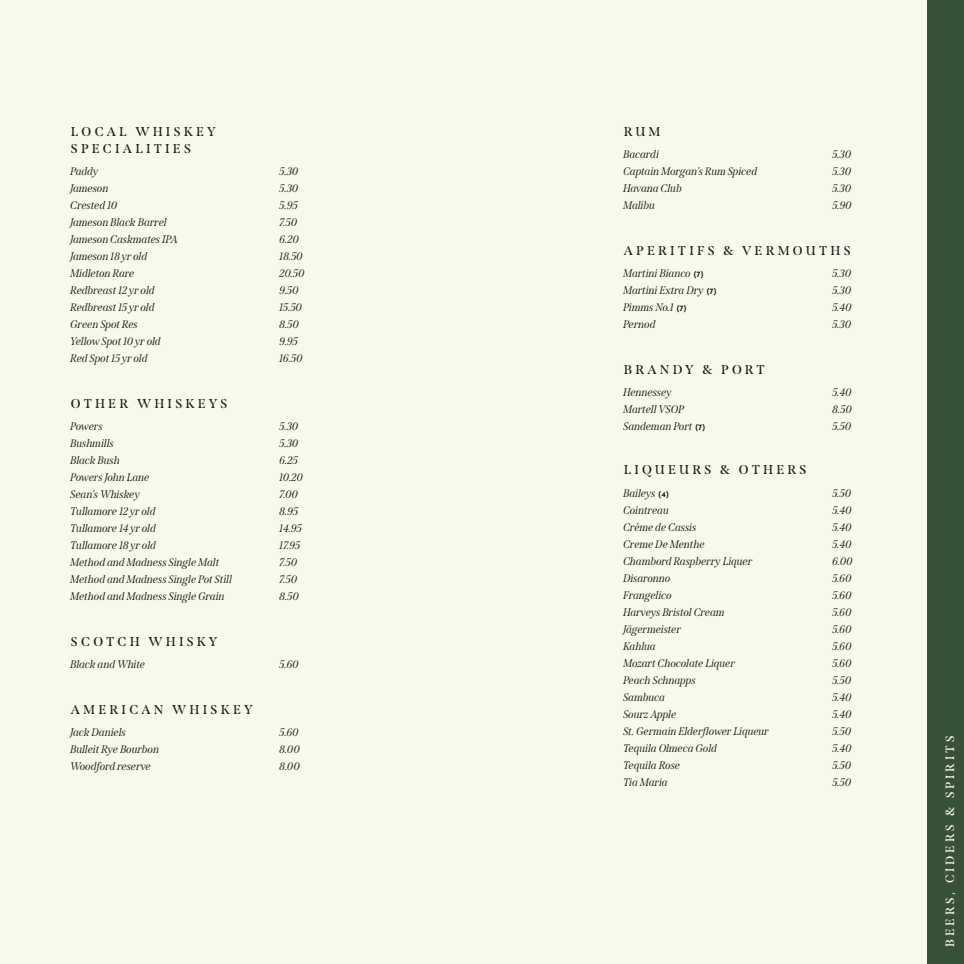
<style>
.page{position:relative;width:964px;height:964px;background:#f9f8ec}
.page>*{position:absolute;margin:0;border:0;box-sizing:border-box;transform-origin:0 0}
.t1{font:600 12.8px/17px "Span";letter-spacing:.25em;color:#101c17}
.t2{font:600 12px "Span";letter-spacing:.25em;color:#fff}
.t3{font:italic 11px "Span";color:#101c17}
.s1{font-family:"Josefin Sans";font-weight:600;font-style:normal;font-size:8px;color:#000}
</style>
<div class="page">
<div style="left:927px;top:0;width:37px;height:964px;background:#395136"></div>
<p class="t1" style="left:71px;top:123px;width:146px">LOCAL WHISKEY<br>SPECIALITIES</p>
<p class="t3" style="left:71px;top:165px;width:30px">Paddy</p>
<p class="t3" style="left:280px;top:165px;width:20px">5.30</p>
<p class="t3" style="left:71px;top:182px;width:40px">Jameson</p>
<p class="t3" style="left:280px;top:182px;width:20px">5.30</p>
<p class="t3" style="left:71px;top:199px;width:48px">Crested 10</p>
<p class="t3" style="left:280px;top:199px;width:20px">5.95</p>
<p class="t3" style="left:71px;top:216px;width:98px">Jameson Black Barrel</p>
<p class="t3" style="left:280px;top:216px;width:19px">7.50</p>
<p class="t3" style="left:71px;top:233px;width:109px">Jameson Caskmates IPA</p>
<p class="t3" style="left:280px;top:233px;width:21px">6.20</p>
<p class="t3" style="left:71px;top:250px;width:78px">Jameson 18 yr old</p>
<p class="t3" style="left:280px;top:250px;width:25px">18.50</p>
<p class="t3" style="left:71px;top:267px;width:66px">Midleton Rare</p>
<p class="t3" style="left:280px;top:267px;width:27px">20.50</p>
<p class="t3" style="left:71px;top:284px;width:86px">Redbreast 12 yr old</p>
<p class="t3" style="left:280px;top:284px;width:21px">9.50</p>
<p class="t3" style="left:71px;top:301px;width:86px">Redbreast 15 yr old</p>
<p class="t3" style="left:280px;top:301px;width:24px">15.50</p>
<p class="t3" style="left:71px;top:318px;width:69px">Green Spot Res</p>
<p class="t3" style="left:280px;top:318px;width:21px">8.50</p>
<p class="t3" style="left:71px;top:335px;width:92px">Yellow Spot 10 yr old</p>
<p class="t3" style="left:280px;top:335px;width:20px">9.95</p>
<p class="t3" style="left:71px;top:352px;width:79px">Red Spot 15 yr old</p>
<p class="t3" style="left:280px;top:352px;width:25px">16.50</p>
<p class="t1" style="left:71px;top:395px;width:158px">OTHER WHISKEYS</p>
<p class="t3" style="left:71px;top:420px;width:34px">Powers</p>
<p class="t3" style="left:280px;top:420px;width:20px">5.30</p>
<p class="t3" style="left:71px;top:437px;width:45px">Bushmills</p>
<p class="t3" style="left:280px;top:437px;width:20px">5.30</p>
<p class="t3" style="left:71px;top:454px;width:51px">Black Bush</p>
<p class="t3" style="left:280px;top:454px;width:20px">6.25</p>
<p class="t3" style="left:71px;top:471px;width:81px">Powers John Lane</p>
<p class="t3" style="left:280px;top:471px;width:25px">10.20</p>
<p class="t3" style="left:71px;top:488px;width:71px">Sean’s Whiskey</p>
<p class="t3" style="left:280px;top:488px;width:20px">7.00</p>
<p class="t3" style="left:71px;top:505px;width:87px">Tullamore 12 yr old</p>
<p class="t3" style="left:280px;top:505px;width:20px">8.95</p>
<p class="t3" style="left:71px;top:522px;width:87px">Tullamore 14 yr old</p>
<p class="t3" style="left:280px;top:522px;width:24px">14.95</p>
<p class="t3" style="left:71px;top:539px;width:87px">Tullamore 18 yr old</p>
<p class="t3" style="left:280px;top:539px;width:22px">17.95</p>
<p class="t3" style="left:71px;top:556px;width:150px">Method and Madness Single Malt</p>
<p class="t3" style="left:280px;top:556px;width:19px">7.50</p>
<p class="t3" style="left:71px;top:573px;width:163px">Method and Madness Single Pot Still</p>
<p class="t3" style="left:280px;top:573px;width:19px">7.50</p>
<p class="t3" style="left:71px;top:590px;width:156px">Method and Madness Single Grain</p>
<p class="t3" style="left:280px;top:590px;width:21px">8.50</p>
<p class="t1" style="left:71px;top:633px;width:148px">SCOTCH WHISKY</p>
<p class="t3" style="left:71px;top:658px;width:76px">Black and White</p>
<p class="t3" style="left:280px;top:658px;width:21px">5.60</p>
<p class="t1" style="left:71px;top:701px;width:183px">AMERICAN WHISKEY</p>
<p class="t3" style="left:71px;top:726px;width:57px">Jack Daniels</p>
<p class="t3" style="left:280px;top:726px;width:21px">5.60</p>
<p class="t3" style="left:71px;top:743px;width:90px">Bulleit Rye Bourbon</p>
<p class="t3" style="left:280px;top:743px;width:22px">8.00</p>
<p class="t3" style="left:71px;top:760px;width:82px">Woodford reserve</p>
<p class="t3" style="left:280px;top:760px;width:22px">8.00</p>
<p class="t1" style="left:624px;top:123px;width:38px">RUM</p>
<p class="t3" style="left:624px;top:148px;width:37px">Bacardi</p>
<p class="t3" style="left:833px;top:148px;width:20px">5.30</p>
<p class="t3" style="left:624px;top:165px;width:135px">Captain Morgan’s Rum Spiced</p>
<p class="t3" style="left:833px;top:165px;width:20px">5.30</p>
<p class="t3" style="left:624px;top:182px;width:60px">Havana Club</p>
<p class="t3" style="left:833px;top:182px;width:20px">5.30</p>
<p class="t3" style="left:624px;top:199px;width:33px">Malibu</p>
<p class="t3" style="left:833px;top:199px;width:21px">5.90</p>
<p class="t1" style="left:624px;top:242px;width:228px">APERITIFS &amp; VERMOUTHS</p>
<p class="t3" style="left:624px;top:267px;width:82px">Martini Bianco <span class="s1">(7)</span></p>
<p class="t3" style="left:833px;top:267px;width:20px">5.30</p>
<p class="t3" style="left:624px;top:284px;width:95px">Martini Extra Dry <span class="s1">(7)</span></p>
<p class="t3" style="left:833px;top:284px;width:20px">5.30</p>
<p class="t3" style="left:624px;top:301px;width:65px">Pimms No.1 <span class="s1">(7)</span></p>
<p class="t3" style="left:833px;top:301px;width:21px">5.40</p>
<p class="t3" style="left:624px;top:318px;width:34px">Pernod</p>
<p class="t3" style="left:833px;top:318px;width:20px">5.30</p>
<p class="t1" style="left:624px;top:361px;width:143px">BRANDY &amp; PORT</p>
<p class="t3" style="left:624px;top:386px;width:50px">Hennessey</p>
<p class="t3" style="left:833px;top:386px;width:21px">5.40</p>
<p class="t3" style="left:624px;top:403px;width:62px">Martell VSOP</p>
<p class="t3" style="left:833px;top:403px;width:21px">8.50</p>
<p class="t3" style="left:624px;top:420px;width:83px">Sandeman Port <span class="s1">(7)</span></p>
<p class="t3" style="left:833px;top:420px;width:20px">5.50</p>
<p class="t1" style="left:624px;top:461px;width:184px">LIQUEURS &amp; OTHERS</p>
<p class="t3" style="left:624px;top:486px;width:47px">Baileys <span class="s1">(4)</span></p>
<p class="t3" style="left:833px;top:486px;width:20px">5.50</p>
<p class="t3" style="left:624px;top:503px;width:47px">Cointreau</p>
<p class="t3" style="left:833px;top:503px;width:21px">5.40</p>
<p class="t3" style="left:624px;top:520px;width:75px">Crème de Cassis</p>
<p class="t3" style="left:833px;top:520px;width:21px">5.40</p>
<p class="t3" style="left:624px;top:537px;width:83px">Creme De Menthe</p>
<p class="t3" style="left:833px;top:537px;width:21px">5.40</p>
<p class="t3" style="left:624px;top:554px;width:131px">Chambord Raspberry Liquer</p>
<p class="t3" style="left:833px;top:554px;width:22px">6.00</p>
<p class="t3" style="left:624px;top:571px;width:49px">Disaronno</p>
<p class="t3" style="left:833px;top:571px;width:21px">5.60</p>
<p class="t3" style="left:624px;top:588px;width:50px">Frangelico</p>
<p class="t3" style="left:833px;top:588px;width:21px">5.60</p>
<p class="t3" style="left:624px;top:605px;width:103px">Harveys Bristol Cream</p>
<p class="t3" style="left:833px;top:605px;width:21px">5.60</p>
<p class="t3" style="left:624px;top:622px;width:59px">Jägermeister</p>
<p class="t3" style="left:833px;top:622px;width:21px">5.60</p>
<p class="t3" style="left:624px;top:639px;width:34px">Kahlua</p>
<p class="t3" style="left:833px;top:639px;width:21px">5.60</p>
<p class="t3" style="left:624px;top:656px;width:113px">Mozart Chocolate Liquer</p>
<p class="t3" style="left:833px;top:656px;width:21px">5.60</p>
<p class="t3" style="left:624px;top:673px;width:74px">Peach Schnapps</p>
<p class="t3" style="left:833px;top:673px;width:20px">5.50</p>
<p class="t3" style="left:624px;top:690px;width:43px">Sambuca</p>
<p class="t3" style="left:833px;top:690px;width:21px">5.40</p>
<p class="t3" style="left:624px;top:707px;width:55px">Sourz Apple</p>
<p class="t3" style="left:833px;top:707px;width:21px">5.40</p>
<p class="t3" style="left:624px;top:724px;width:147px">St. Germain Elderflower Liqueur</p>
<p class="t3" style="left:833px;top:724px;width:20px">5.50</p>
<p class="t3" style="left:624px;top:741px;width:95px">Tequila Olmeca Gold</p>
<p class="t3" style="left:833px;top:741px;width:21px">5.40</p>
<p class="t3" style="left:624px;top:758px;width:58px">Tequila Rose</p>
<p class="t3" style="left:833px;top:758px;width:20px">5.50</p>
<p class="t3" style="left:624px;top:775px;width:46px">Tia Maria</p>
<p class="t3" style="left:833px;top:775px;width:20px">5.50</p>
<p class="t2" style="left:943px;top:947px;width:213px;rotate:-90deg">BEERS, CIDERS &amp; SPIRITS</p>
</div>
